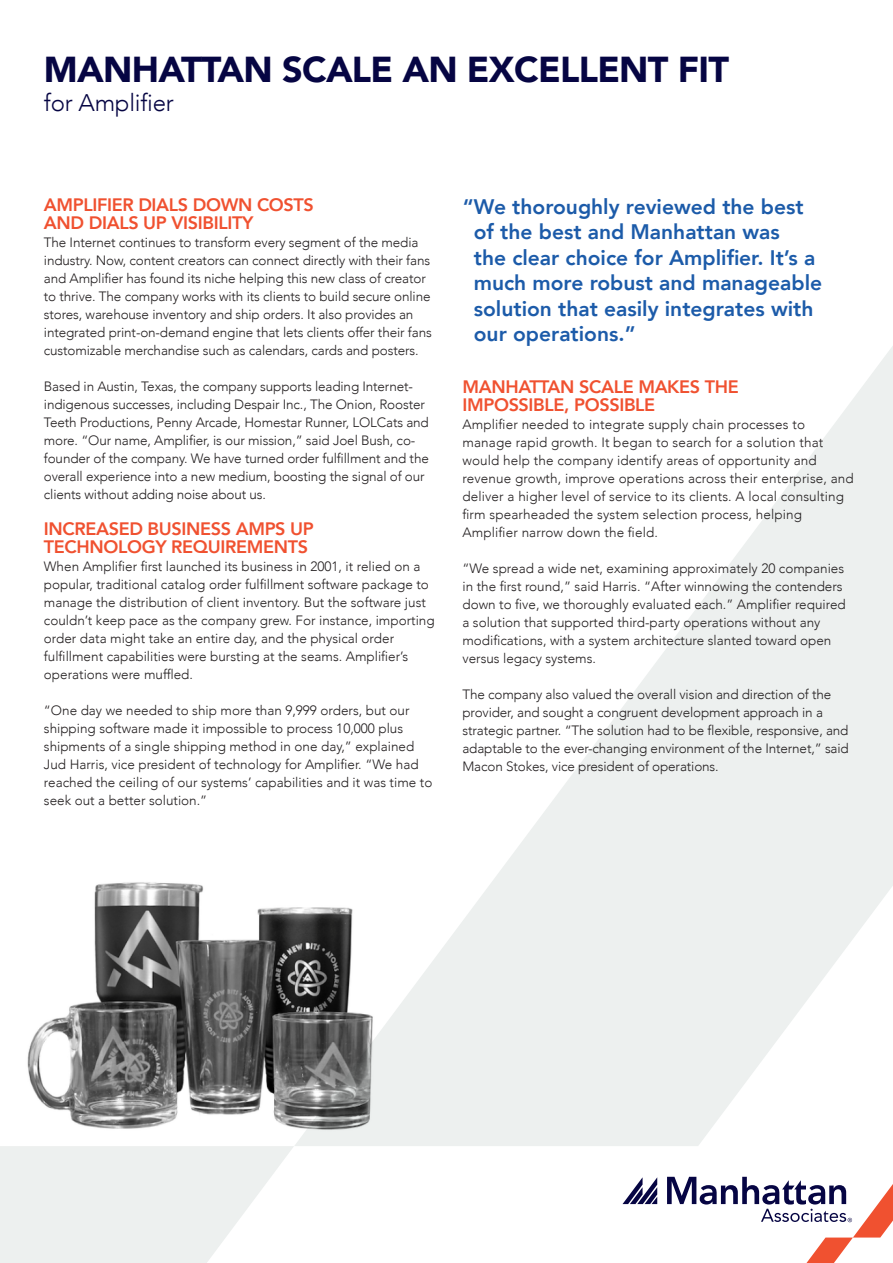
<style>
.page{position:relative;width:893px;height:1263px;background:#fff}
.page>*{position:absolute;margin:0;border:0;box-sizing:border-box;transform-origin:0 0}
.t1{font:900 36px "Avenir";letter-spacing:-.02em;color:#060543}
.t2{font:300 24px "Avenir";letter-spacing:-.01em;color:#060543}
.Blue_quote{font:800 21px/25.5px "Avenir";color:#1c5ba9}
.t3{font:800 18px/18px "Avenir";letter-spacing:-.02em;color:#f05130}
.t4{font:300 13.5px/18px "Avenir";color:#231f20}
</style>
<div class="page">
<svg style="left:0;top:1209px;width:247px;height:54px;background:#eef1f0"></svg>
<svg style="left:429px;top:346px;width:464px;height:800px;fill:#edf0ef"></svg>
<svg style="left:622px;top:1177px;width:35px;height:27px"></svg>
<svg style="left:667px;top:1177px;width:226px;height:86px"></svg>
<img style="left:0;top:882px;width:429px;height:327px">
<p class="t1" style="left:44px;top:39px;width:687px">MANHATTAN SCALE AN EXCELLENT FIT</p>
<p class="t2" style="left:44px;top:88px;width:131px">for Amplifier</p>
<p class="t3" style="left:44px;top:196px;width:271px">AMPLIFIER DIALS DOWN COSTS</p>
<p class="t3" style="left:44px;top:214px;width:211px">AND DIALS UP VISIBILITY</p>
<p class="t4" style="left:44px;top:233px;width:389px">The Internet continues to transform every segment of the media industry. Now, content creators can connect directly with their fans and Amplifier has found its niche helping this new class of creator to thrive. The company works with its clients to build secure online stores, warehouse inventory and ship orders. It also provides an integrated print-on-demand engine that lets clients offer their fans customizable merchandise such as calendars, cards and posters.</p>
<p class="t4" style="left:44px;top:377px;width:386px">Based in Austin, Texas, the company supports leading Internet&shy;indigenous successes, including Despair Inc., The Onion, Rooster Teeth Productions, Penny Arcade, Homestar Runner, LOLCats and more. “Our name, Amplifier, is our mission,” said Joel Bush, co&shy;founder of the company. We have turned order fulfillment and the overall experience into a new medium, boosting the signal of our clients without adding noise about us.</p>
<p class="t3" style="left:44px;top:520px;width:271px">INCREASED BUSINESS AMPS UP<br>TECHNOLOGY REQUIREMENTS</p>
<p class="t4" style="left:44px;top:557px;width:392px">When Amplifier first launched its business in 2001, it relied on a popular, traditional catalog order fulfillment software package to manage the distribution of client inventory. But the software just couldn’t keep pace as the company grew. For instance, importing order data might take an entire day, and the physical order fulfillment capabilities were bursting at the seams. Amplifier’s operations were muffled.</p>
<p class="t4" style="left:44px;top:701px;width:390px">“One day we needed to ship more than 9,999 orders, but our shipping software made it impossible to process 10,000 plus shipments of a single shipping method in one day,” explained Jud Harris, vice president of technology for Amplifier. “We had reached the ceiling of our systems’ capabilities and it was time to seek out a better solution.”</p>
<p class="Blue_quote" style="left:474px;top:194px;width:350px;text-indent:-11px">“We thoroughly reviewed the best of the best and Manhattan was<br>the clear choice for Amplifier. It’s a much more robust and manageable solution that easily integrates with our operations.”</p>
<p class="t3" style="left:462px;top:378px;width:278px">MANHATTAN SCALE MAKES THE</p>
<p class="t3" style="left:462px;top:396px;width:194px">IMPOSSIBLE, POSSIBLE</p>
<p class="t4" style="left:462px;top:415px;width:393px">Amplifier needed to integrate supply chain processes to manage rapid growth. It began to search for a solution that would help the company identify areas of opportunity and revenue growth, improve operations across their enterprise, and deliver a higher level of service to its clients. A local consulting firm spearheaded the system selection process, helping Amplifier narrow down the field.</p>
<p class="t4" style="left:462px;top:559px;width:385px">“We spread a wide net, examining approximately 20 companies in the first round,” said Harris. “After winnowing the contenders down to five, we thoroughly evaluated each.” Amplifier required a solution that supported third-party operations without any modifications, with a system architecture slanted toward open versus legacy systems.</p>
<p class="t4" style="left:462px;top:685px;width:388px">The company also valued the overall vision and direction of the provider, and sought a congruent development approach in a strategic partner. “The solution had to be flexible, responsive, and adaptable to the ever-changing environment of the Internet,” said Macon Stokes, vice president of operations.</p>
</div>
